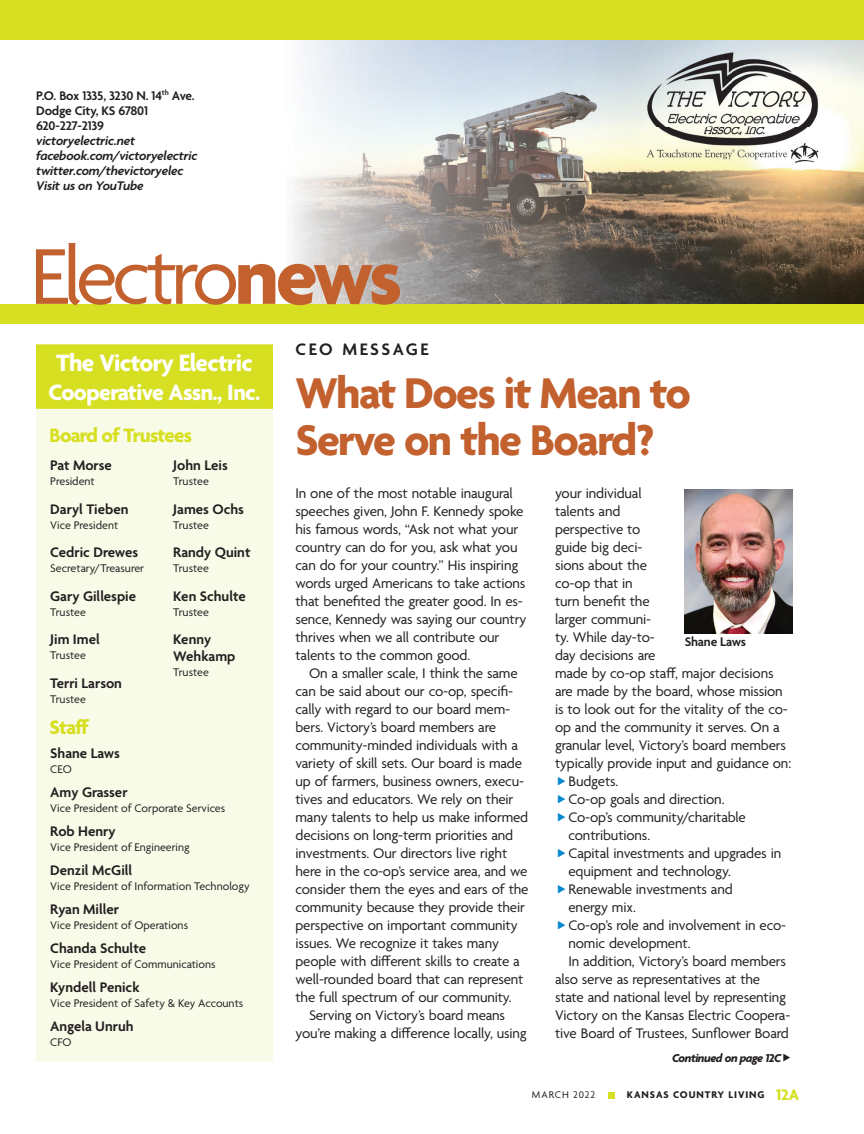
<style>
.page{position:relative;width:864px;height:1134px;background:#fff}
.page>*{position:absolute;margin:0;border:0;box-sizing:border-box;transform-origin:0 0}
.t1{font:85.5px "Agenda";letter-spacing:-.065em;color:#c2602e}
.t2{font:700 46.5px/46.8px "Agenda";letter-spacing:-.035em;color:#c2602e}
.t3{font:700 25.5px "Agenda";letter-spacing:-.025em;color:#fff}
.t4{font:700 24px "Agenda";letter-spacing:-.025em;color:#fff}
.t5{font:700 21px "Agenda";letter-spacing:-.035em;color:#d6df21}
.t6{font:600 18px "Agenda";letter-spacing:.14em;color:#231f20}
.t7{font:15px/18px "Agenda";letter-spacing:-.01em;color:#231f20}
.t8{font:600 15px/16.5px "Agenda";color:#231f20}
.t9{font:italic 600 13.5px/15px "Agenda";letter-spacing:-.015em;color:#231f20}
.t10{font:600 13.5px/15px "Agenda";letter-spacing:-.015em;color:#231f20}
.t11{font:italic 700 12.3px "Agenda";letter-spacing:-.035em;color:#231f20}
.t12{font:12px "Agenda";color:#231f20}
.t13{font:700 10.5px "Agenda";letter-spacing:.09em;color:#231f20}
.t14{font:10.5px "Agenda";letter-spacing:.09em;color:#231f20}
.s1{font-weight:700}
.s2{font-size:16.5px;color:#d6df21}
</style>
<div class="page">
<img style="left:292px;top:40px;width:308px;height:264px">
<img style="left:600px;top:71px;width:53px;height:233px">
<img style="left:812px;top:71px;width:52px;height:233px">
<img style="left:653px;top:166px;width:159px;height:138px">
<div style="left:0;top:304px;width:864px;height:20px;background:#d6df21"></div>
<img style="left:685px;top:490px;width:107px;height:144px">
<img style="left:638px;top:51px;width:189px;height:115px">
<div style="left:36px;top:353px;width:237px;height:709px;background:#f9fbe9"></div>
<div style="left:36px;top:344px;width:237px;height:36px;background:#d6df21"></div>
<div style="left:36px;top:373px;width:237px;height:36px;background:#d6df21"></div>
<div style="left:608px;top:1092px;width:7px;height:7px;background:#d6df21"></div>
<div style="left:0;top:0;width:864px;height:40px;background:#d6df21"></div>
<p class="t10" style="left:36px;top:89px;width:160px">P.O. Box 1335, 3230 N. 14<sup>th</sup> Ave.<br>Dodge City, KS 67801<br>620-227-2139</p>
<p class="t9" style="left:36px;top:134px;width:163px">victoryelectric.net facebook.com/victoryelectric twitter.com/thevictoryelec<br>Visit us on YouTube</p>
<h1 class="t1" style="left:30px;top:230px;width:374px">Electro<span class="s1">news</span></h1>
<h3 class="t3" style="left:56px;top:349px;width:198px">The Victory Electric</h3>
<h3 class="t4" style="left:48px;top:379px;width:214px">Cooperative Assn., Inc.</h3>
<h3 class="t5" style="left:50px;top:424px;width:144px">Board of Trustees</h3>
<p class="t8" style="left:50px;top:458px;width:63px">Pat Morse</p>
<p class="t12" style="left:50px;top:475px;width:46px">President</p>
<p class="t8" style="left:50px;top:502px;width:80px">Daryl Tieben</p>
<p class="t12" style="left:50px;top:519px;width:70px">Vice President</p>
<p class="t8" style="left:50px;top:545px;width:90px">Cedric Drewes</p>
<p class="t12" style="left:50px;top:562px;width:95px">Secretary/Treasurer</p>
<p class="t8" style="left:50px;top:589px;width:87px">Gary Gillespie</p>
<p class="t12" style="left:50px;top:606px;width:37px">Trustee</p>
<p class="t8" style="left:50px;top:632px;width:51px">Jim Imel</p>
<p class="t12" style="left:50px;top:649px;width:37px">Trustee</p>
<p class="t8" style="left:50px;top:676px;width:73px">Terri Larson</p>
<p class="t12" style="left:50px;top:693px;width:37px">Trustee</p>
<p class="t8" style="left:173px;top:458px;width:56px">John Leis</p>
<p class="t12" style="left:173px;top:475px;width:37px">Trustee</p>
<p class="t8" style="left:173px;top:502px;width:72px">James Ochs</p>
<p class="t12" style="left:173px;top:519px;width:37px">Trustee</p>
<p class="t8" style="left:173px;top:545px;width:79px">Randy Quint</p>
<p class="t12" style="left:173px;top:562px;width:37px">Trustee</p>
<p class="t8" style="left:173px;top:589px;width:74px">Ken Schulte</p>
<p class="t12" style="left:173px;top:606px;width:37px">Trustee</p>
<p class="t8" style="left:173px;top:632px;width:64px">Kenny<br>Wehkamp</p>
<p class="t12" style="left:173px;top:666px;width:37px">Trustee</p>
<h3 class="t5" style="left:50px;top:716px;width:42px">Staff</h3>
<p class="t8" style="left:50px;top:745px;width:71px">Shane Laws</p>
<p class="t12" style="left:50px;top:762px;width:23px">CEO</p>
<p class="t8" style="left:50px;top:784px;width:79px">Amy Grasser</p>
<p class="t12" style="left:50px;top:801px;width:176px">Vice President of Corporate Services</p>
<p class="t8" style="left:50px;top:823px;width:67px">Rob Henry</p>
<p class="t12" style="left:50px;top:840px;width:141px">Vice President of Engineering</p>
<p class="t8" style="left:50px;top:862px;width:84px">Denzil McGill</p>
<p class="t12" style="left:50px;top:879px;width:201px">Vice President of Information Technology</p>
<p class="t8" style="left:50px;top:901px;width:70px">Ryan Miller</p>
<p class="t12" style="left:50px;top:918px;width:139px">Vice President of Operations</p>
<p class="t8" style="left:50px;top:940px;width:97px">Chanda Schulte</p>
<p class="t12" style="left:50px;top:957px;width:167px">Vice President of Communications</p>
<p class="t8" style="left:50px;top:979px;width:91px">Kyndell Penick</p>
<p class="t12" style="left:50px;top:996px;width:195px">Vice President of Safety &amp; Key Accounts</p>
<p class="t8" style="left:50px;top:1018px;width:85px">Angela Unruh</p>
<p class="t12" style="left:50px;top:1035px;width:23px">CFO</p>
<p class="t6" style="left:296px;top:340px;width:135px">CEO MESSAGE</p>
<h2 class="t2" style="left:296px;top:372px;width:397px">What Does it Mean to<br>Serve on the Board?</h2>
<p class="t7" style="left:296px;top:485px;width:232px">In one of the most notable inaugural speeches given, John F. Kennedy spoke his famous words, “Ask not what your country can do for you, ask what you can do for your country.” His inspiring words urged Americans to take actions that benefited the greater good. In es&shy;sence, Kennedy was saying our country thrives when we all contribute our talents to the common good.</p>
<p class="t7" style="left:309px;top:665px;width:210px">On a smaller scale, I think the same</p>
<p class="t7" style="left:296px;top:683px;width:219px">can be said about our co-op, specifi-</p>
<p class="t7" style="left:296px;top:701px;width:216px">cally with regard to our board mem-</p>
<p class="t7" style="left:296px;top:719px;width:202px">bers. Victory’s board members are</p>
<p class="t7" style="left:296px;top:737px;width:224px">community-minded individuals with a</p>
<p class="t7" style="left:296px;top:755px;width:228px">variety of skill sets. Our board is made</p>
<p class="t7" style="left:296px;top:773px;width:230px">up of farmers, business owners, execu-</p>
<p class="t7" style="left:296px;top:791px;width:219px">tives and educators. We rely on their</p>
<p class="t7" style="left:296px;top:809px;width:234px">many talents to help us make informed</p>
<p class="t7" style="left:296px;top:827px;width:219px">decisions on long-term priorities and</p>
<p class="t7" style="left:296px;top:845px;width:213px">investments. Our directors live right</p>
<p class="t7" style="left:296px;top:863px;width:234px">here in the co-op’s service area, and we</p>
<p class="t7" style="left:296px;top:881px;width:235px">consider them the eyes and ears of the</p>
<p class="t7" style="left:296px;top:899px;width:231px">community because they provide their</p>
<p class="t7" style="left:296px;top:917px;width:224px">perspective on important community</p>
<p class="t7" style="left:296px;top:935px;width:205px">issues. We recognize it takes many</p>
<p class="t7" style="left:296px;top:953px;width:226px">people with different skills to create a</p>
<p class="t7" style="left:296px;top:971px;width:230px">well-rounded board that can represent</p>
<p class="t7" style="left:296px;top:989px;width:218px">the full spectrum of our community.</p>
<p class="t7" style="left:309px;top:1007px;width:198px">Serving on Victory’s board means</p>
<p class="t7" style="left:296px;top:1025px;width:233px">you’re making a difference locally, using</p>
<p class="t7" style="left:555px;top:485px;width:88px">your individual</p>
<p class="t7" style="left:555px;top:503px;width:67px">talents and</p>
<p class="t7" style="left:555px;top:521px;width:87px">perspective to</p>
<p class="t7" style="left:555px;top:539px;width:89px">guide big deci-</p>
<p class="t7" style="left:555px;top:557px;width:94px">sions about the</p>
<p class="t7" style="left:555px;top:575px;width:79px">co-op that in</p>
<p class="t7" style="left:555px;top:593px;width:96px">turn benefit the</p>
<p class="t7" style="left:555px;top:611px;width:98px">larger communi-</p>
<p class="t7" style="left:555px;top:629px;width:101px">ty. While day-to-</p>
<p class="t7" style="left:555px;top:647px;width:102px">day decisions are</p>
<p class="t7" style="left:555px;top:665px;width:220px">made by co-op staff, major decisions</p>
<p class="t7" style="left:555px;top:683px;width:229px">are made by the board, whose mission</p>
<p class="t7" style="left:555px;top:701px;width:234px">is to look out for the vitality of the co-</p>
<p class="t7" style="left:555px;top:719px;width:226px">op and the community it serves. On a</p>
<p class="t7" style="left:555px;top:737px;width:232px">granular level, Victory’s board members</p>
<p class="t7" style="left:555px;top:755px;width:238px">typically provide input and guidance on:</p>
<p class="t7" style="left:568px;top:773px;width:51px">Budgets.</p>
<p class="t7" style="left:568px;top:791px;width:158px">Co-op goals and direction.</p>
<p class="t7" style="left:568px;top:809px;width:179px">Co-op’s community/charitable</p>
<p class="t7" style="left:568px;top:827px;width:83px">contributions.</p>
<p class="t7" style="left:568px;top:845px;width:214px">Capital investments and upgrades in</p>
<p class="t7" style="left:568px;top:863px;width:164px">equipment and technology.</p>
<p class="t7" style="left:568px;top:881px;width:166px">Renewable investments and</p>
<p class="t7" style="left:568px;top:899px;width:69px">energy mix.</p>
<p class="t7" style="left:568px;top:917px;width:219px">Co-op’s role and involvement in eco-</p>
<p class="t7" style="left:568px;top:935px;width:124px">nomic development.</p>
<p class="t7" style="left:568px;top:953px;width:219px">In addition, Victory’s board members</p>
<p class="t7" style="left:555px;top:971px;width:207px">also serve as representatives at the</p>
<p class="t7" style="left:555px;top:989px;width:233px">state and national level by representing</p>
<p class="t7" style="left:555px;top:1007px;width:237px">Victory on the Kansas Electric Coopera-</p>
<p class="t7" style="left:555px;top:1025px;width:235px">tive Board of Trustees, Sunflower Board</p>
<p class="t10" style="left:685px;top:636px;width:63px">Shane Laws</p>
<p class="t11" style="left:672px;top:1051px;width:111px">Continued on page 12C</p>
<p class="t14" style="left:532px;top:1089px;width:65px">MARCH 2022</p>
<p class="t13" style="left:627px;top:1089px;width:174px">KANSAS COUNTRY LIVING <span class="s2">12A</span></p>
</div>
